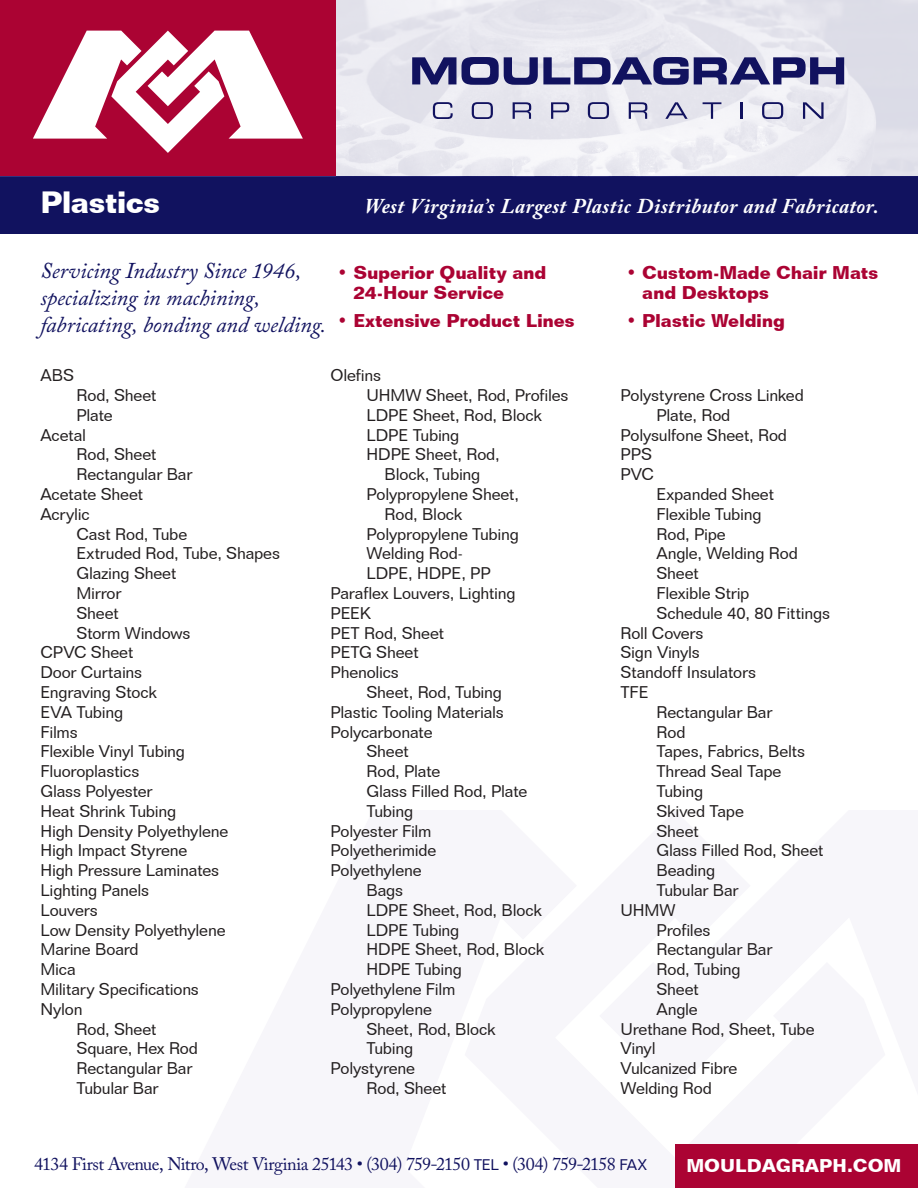
<style>
.page{position:relative;width:918px;height:1188px;background:#fff}
.page>*{position:absolute;margin:0;border:0;box-sizing:border-box;transform-origin:0 0}
.t1{font:700 30px "Folio BT";letter-spacing:-.03em;color:#fff}
.t2{font:italic 22.5px/27px "Adobe Caslon Pro";letter-spacing:-.005em;color:#11125f}
.t3{font:italic 700 21px "Adobe Caslon Pro";letter-spacing:.02em;color:#fff}
.t4{font:700 18px/19.5px "Folio BT";letter-spacing:-.015em;color:#ab0333}
.t5{font:18px "Adobe Caslon Pro";letter-spacing:-.03em;color:#11125f}
.t6{font:700 18px "Folio BT";color:#fff}
.t7{font:16.5px/19.8px "Folio BT";letter-spacing:-.015em;color:#231f20}
.s1{font-family:"Folio BT";font-size:15px}
</style>
<div class="page">
<img style="left:336px;top:0;width:582px;height:176px">
<div style="left:0;top:0;width:336px;height:176px;background:#ab0333"></div>
<svg style="left:33px;top:31px;width:270px;height:122px"></svg>
<svg style="left:412px;top:57px;width:44px;height:27px"></svg>
<svg style="left:462px;top:57px;width:382px;height:28px;background:#71719f"></svg>
<svg style="left:433px;top:102px;width:20px;height:17px"></svg>
<svg style="left:472px;top:102px;width:21px;height:17px"></svg>
<svg style="left:513px;top:102px;width:18px;height:17px"></svg>
<svg style="left:551px;top:102px;width:18px;height:17px"></svg>
<svg style="left:588px;top:102px;width:21px;height:17px"></svg>
<svg style="left:629px;top:102px;width:18px;height:17px"></svg>
<svg style="left:665px;top:102px;width:23px;height:17px"></svg>
<svg style="left:703px;top:102px;width:18px;height:17px"></svg>
<svg style="left:740px;top:102px;width:2px;height:17px"></svg>
<svg style="left:762px;top:102px;width:21px;height:17px"></svg>
<svg style="left:803px;top:102px;width:21px;height:17px"></svg>
<div style="left:675px;top:1145px;width:243px;height:43px;background:#ab0333"></div>
<div style="left:0;top:176px;width:918px;height:58px;background:#11125f"></div>
<p class="t1" style="left:40px;top:184px;width:121px">Plastics</p>
<p class="t3" style="left:364px;top:194px;width:516px">West Virginia’s Largest Plastic Distributor and Fabricator.</p>
<p class="t2" style="left:40px;top:256px;width:287px">Servicing Industry Since 1946, specializing in machining, fabricating, bonding and welding.</p>
<p class="t7" style="left:40px;top:365px;width:35px">ABS</p>
<p class="t7" style="left:77px;top:385px;width:82px">Rod, Sheet</p>
<p class="t7" style="left:77px;top:405px;width:38px">Plate</p>
<p class="t7" style="left:40px;top:425px;width:47px">Acetal</p>
<p class="t7" style="left:77px;top:445px;width:82px">Rod, Sheet</p>
<p class="t7" style="left:77px;top:464px;width:117px">Rectangular Bar</p>
<p class="t7" style="left:40px;top:484px;width:104px">Acetate Sheet</p>
<p class="t7" style="left:40px;top:504px;width:51px">Acrylic</p>
<p class="t7" style="left:77px;top:524px;width:112px">Cast Rod, Tube</p>
<p class="t7" style="left:77px;top:544px;width:205px">Extruded Rod, Tube, Shapes</p>
<p class="t7" style="left:77px;top:563px;width:102px">Glazing Sheet</p>
<p class="t7" style="left:77px;top:583px;width:46px">Mirror</p>
<p class="t7" style="left:77px;top:603px;width:44px">Sheet</p>
<p class="t7" style="left:77px;top:623px;width:116px">Storm Windows</p>
<p class="t7" style="left:40px;top:643px;width:95px">CPVC Sheet</p>
<p class="t7" style="left:40px;top:662px;width:103px">Door Curtains</p>
<p class="t7" style="left:40px;top:682px;width:118px">Engraving Stock</p>
<p class="t7" style="left:40px;top:702px;width:84px">EVA Tubing</p>
<p class="t7" style="left:40px;top:722px;width:39px">Films</p>
<p class="t7" style="left:40px;top:742px;width:146px">Flexible Vinyl Tubing<br>Fluoroplastics<br>Glass Polyester<br>Heat Shrink Tubing</p>
<p class="t7" style="left:40px;top:821px;width:189px">High Density Polyethylene</p>
<p class="t7" style="left:40px;top:841px;width:149px">High Impact Styrene</p>
<p class="t7" style="left:40px;top:860px;width:180px">High Pressure Laminates</p>
<p class="t7" style="left:40px;top:880px;width:110px">Lighting Panels</p>
<p class="t7" style="left:40px;top:900px;width:59px">Louvers</p>
<p class="t7" style="left:40px;top:920px;width:187px">Low Density Polyethylene</p>
<p class="t7" style="left:40px;top:940px;width:100px">Marine Board</p>
<p class="t7" style="left:40px;top:959px;width:37px">Mica</p>
<p class="t7" style="left:40px;top:979px;width:160px">Military Specifications</p>
<p class="t7" style="left:40px;top:999px;width:44px">Nylon</p>
<p class="t7" style="left:77px;top:1019px;width:82px">Rod, Sheet</p>
<p class="t7" style="left:77px;top:1039px;width:123px">Square, Hex Rod</p>
<p class="t7" style="left:77px;top:1058px;width:117px">Rectangular Bar</p>
<p class="t7" style="left:77px;top:1078px;width:84px">Tubular Bar</p>
<p class="t4" style="left:353px;top:263px;width:195px;text-indent:-16px">• Superior Quality and<br>24-Hour Service</p>
<p class="t4" style="left:337px;top:311px;width:239px">• Extensive Product Lines</p>
<p class="t7" style="left:330px;top:365px;width:52px">Olefins</p>
<p class="t7" style="left:367px;top:385px;width:204px">UHMW Sheet, Rod, Profiles</p>
<p class="t7" style="left:367px;top:405px;width:177px">LDPE Sheet, Rod, Block</p>
<p class="t7" style="left:367px;top:425px;width:95px">LDPE Tubing</p>
<p class="t7" style="left:367px;top:445px;width:135px;text-align:center">HDPE Sheet, Rod,<br>Block, Tubing</p>
<p class="t7" style="left:385px;top:484px;width:136px;text-indent:-18px">Polypropylene Sheet,<br>Rod, Block</p>
<p class="t7" style="left:367px;top:524px;width:154px">Polypropylene Tubing</p>
<p class="t7" style="left:367px;top:544px;width:126px">Welding Rod-<br>LDPE, HDPE, PP</p>
<p class="t7" style="left:330px;top:583px;width:187px">Paraflex Louvers, Lighting</p>
<p class="t7" style="left:330px;top:603px;width:42px">PEEK</p>
<p class="t7" style="left:330px;top:623px;width:115px">PET Rod, Sheet</p>
<p class="t7" style="left:330px;top:643px;width:90px">PETG Sheet</p>
<p class="t7" style="left:330px;top:662px;width:70px">Phenolics</p>
<p class="t7" style="left:367px;top:682px;width:137px">Sheet, Rod, Tubing</p>
<p class="t7" style="left:330px;top:702px;width:175px">Plastic Tooling Materials</p>
<p class="t7" style="left:330px;top:722px;width:104px">Polycarbonate</p>
<p class="t7" style="left:367px;top:742px;width:44px">Sheet</p>
<p class="t7" style="left:367px;top:761px;width:75px">Rod, Plate</p>
<p class="t7" style="left:367px;top:781px;width:162px">Glass Filled Rod, Plate</p>
<p class="t7" style="left:367px;top:801px;width:48px">Tubing</p>
<p class="t7" style="left:330px;top:821px;width:103px">Polyester Film</p>
<p class="t7" style="left:330px;top:841px;width:107px">Polyetherimide</p>
<p class="t7" style="left:330px;top:860px;width:93px">Polyethylene</p>
<p class="t7" style="left:367px;top:880px;width:38px">Bags</p>
<p class="t7" style="left:367px;top:900px;width:177px">LDPE Sheet, Rod, Block</p>
<p class="t7" style="left:367px;top:920px;width:95px">LDPE Tubing</p>
<p class="t7" style="left:367px;top:940px;width:179px">HDPE Sheet, Rod, Block</p>
<p class="t7" style="left:367px;top:959px;width:97px">HDPE Tubing</p>
<p class="t7" style="left:330px;top:979px;width:126px">Polyethylene Film</p>
<p class="t7" style="left:330px;top:999px;width:103px">Polypropylene</p>
<p class="t7" style="left:367px;top:1019px;width:131px">Sheet, Rod, Block</p>
<p class="t7" style="left:367px;top:1039px;width:48px">Tubing</p>
<p class="t7" style="left:330px;top:1058px;width:86px">Polystyrene</p>
<p class="t7" style="left:367px;top:1078px;width:82px">Rod, Sheet</p>
<p class="t4" style="left:642px;top:263px;width:238px;text-indent:-16px">• Custom-Made Chair Mats and Desktops</p>
<p class="t4" style="left:626px;top:311px;width:161px">• Plastic Welding</p>
<p class="t7" style="left:621px;top:385px;width:185px">Polystyrene Cross Linked</p>
<p class="t7" style="left:657px;top:405px;width:76px">Plate, Rod</p>
<p class="t7" style="left:621px;top:425px;width:168px">Polysulfone Sheet, Rod</p>
<p class="t7" style="left:621px;top:445px;width:33px">PPS</p>
<p class="t7" style="left:621px;top:464px;width:35px">PVC</p>
<p class="t7" style="left:657px;top:484px;width:119px">Expanded Sheet</p>
<p class="t7" style="left:657px;top:504px;width:107px">Flexible Tubing</p>
<p class="t7" style="left:657px;top:524px;width:71px">Rod, Pipe</p>
<p class="t7" style="left:657px;top:544px;width:143px">Angle, Welding Rod</p>
<p class="t7" style="left:657px;top:563px;width:44px">Sheet</p>
<p class="t7" style="left:657px;top:583px;width:95px">Flexible Strip</p>
<p class="t7" style="left:657px;top:603px;width:175px">Schedule 40, 80 Fittings</p>
<p class="t7" style="left:621px;top:623px;width:85px">Roll Covers</p>
<p class="t7" style="left:621px;top:643px;width:81px">Sign Vinyls</p>
<p class="t7" style="left:621px;top:662px;width:137px">Standoff Insulators</p>
<p class="t7" style="left:621px;top:682px;width:30px">TFE</p>
<p class="t7" style="left:657px;top:702px;width:117px">Rectangular Bar</p>
<p class="t7" style="left:657px;top:722px;width:31px">Rod</p>
<p class="t7" style="left:657px;top:742px;width:150px">Tapes, Fabrics, Belts</p>
<p class="t7" style="left:657px;top:761px;width:126px">Thread Seal Tape</p>
<p class="t7" style="left:657px;top:781px;width:48px">Tubing</p>
<p class="t7" style="left:657px;top:801px;width:89px">Skived Tape</p>
<p class="t7" style="left:657px;top:821px;width:44px">Sheet</p>
<p class="t7" style="left:657px;top:841px;width:169px">Glass Filled Rod, Sheet</p>
<p class="t7" style="left:657px;top:860px;width:60px">Beading</p>
<p class="t7" style="left:657px;top:880px;width:84px">Tubular Bar</p>
<p class="t7" style="left:621px;top:900px;width:57px">UHMW</p>
<p class="t7" style="left:657px;top:920px;width:55px">Profiles</p>
<p class="t7" style="left:657px;top:940px;width:117px">Rectangular Bar</p>
<p class="t7" style="left:657px;top:959px;width:86px">Rod, Tubing</p>
<p class="t7" style="left:657px;top:979px;width:44px">Sheet</p>
<p class="t7" style="left:657px;top:999px;width:43px">Angle</p>
<p class="t7" style="left:621px;top:1019px;width:196px">Urethane Rod, Sheet, Tube</p>
<p class="t7" style="left:621px;top:1039px;width:37px">Vinyl</p>
<p class="t7" style="left:621px;top:1058px;width:118px">Vulcanized Fibre</p>
<p class="t7" style="left:621px;top:1078px;width:93px">Welding Rod</p>
<p class="t5" style="left:34px;top:1153px;width:615px">4134 First Avenue, Nitro, West Virginia 25143 • (304) 759-2150 <span class="s1">TEL</span> • (304) 759-2158 <span class="s1">FAX</span></p>
<p class="t6" style="left:686px;top:1155px;width:217px">MOULDAGRAPH.COM</p>
</div>
